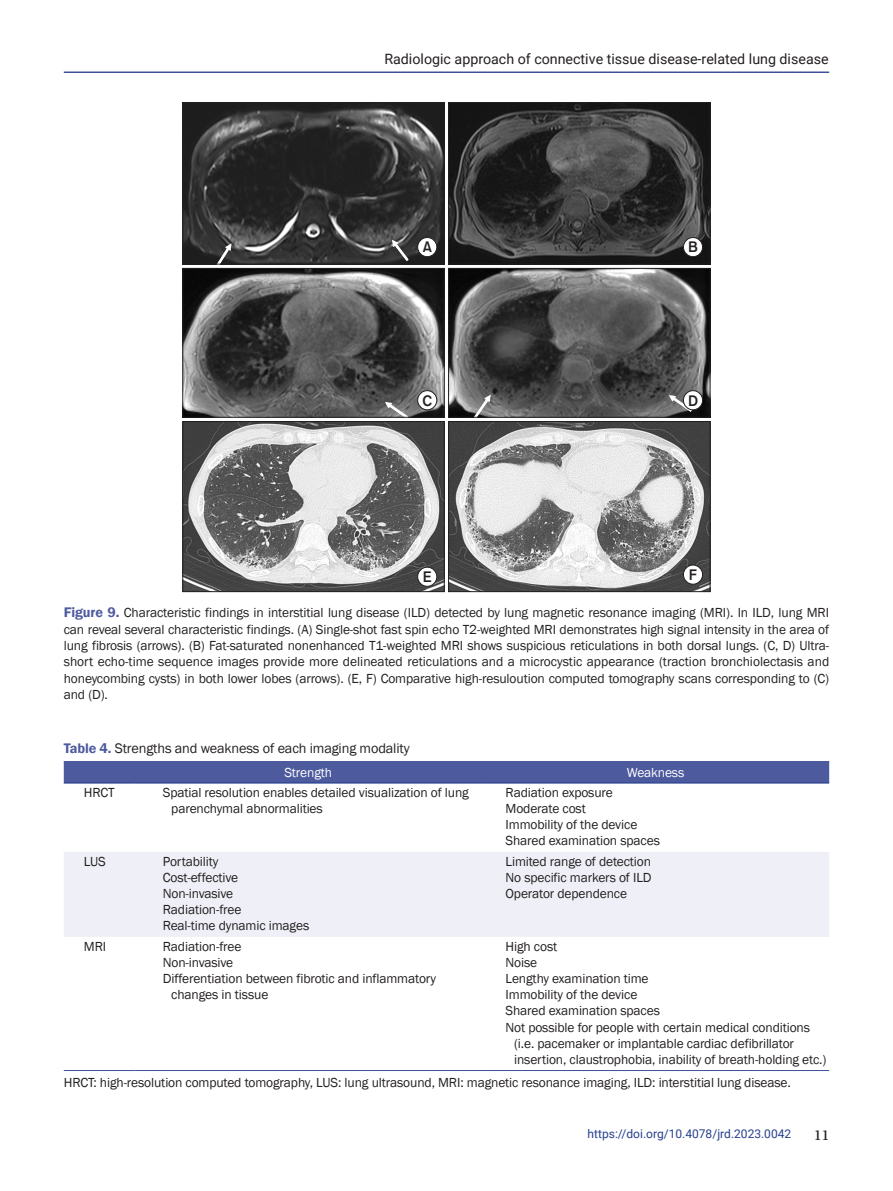
<style>
.page{position:relative;width:893px;height:1191px;background:#fff}
.page>*{position:absolute;margin:0;border:0;box-sizing:border-box;transform-origin:0 0}
.t1{font:15px "Gothic 725 BT Bold A";color:#231f20}
.t2{font:15px "Utopia Std Capt";color:#231f20}
.t3{font:14.25px "Roboto";color:#231f20}
.t4{font:14.25px "Franklin Gothic";letter-spacing:-.01em;color:#231f20}
.t5{font:13.5px/16.2px "Franklin Gothic";letter-spacing:-.01em;color:#231f20}
.t6{font:13.5px "Franklin Gothic";letter-spacing:-.01em;color:#fff}
.t7{font:12px "Roboto";color:#253f8e}
.s1{font-weight:600;font-size:14.25px;color:#4d5a9e}
.s2{font-weight:600;color:#4d5a9e}
</style>
<div class="page">
<hr style="left:64px;top:71px;width:765px;height:2px;background:#3f5199">
<svg style="left:182px;top:102px;width:529px;height:163px;background:#383838"></svg>
<svg style="left:182px;top:268px;width:529px;height:324px;background:#7c7b7b"></svg>
<div style="left:418px;top:237px;width:19px;height:20px;background:#fff;border-radius:50%"></div>
<div style="left:417px;top:237px;width:20px;height:20px;border:1px solid #231f20;border-radius:50%"></div>
<div style="left:683px;top:237px;width:20px;height:20px;background:#fff;border-radius:50%"></div>
<div style="left:683px;top:237px;width:20px;height:20px;border:1px solid #231f20;border-radius:50%"></div>
<div style="left:418px;top:391px;width:19px;height:19px;background:#fff;border-radius:50%"></div>
<div style="left:417px;top:390px;width:20px;height:20px;border:1px solid #231f20;border-radius:50%"></div>
<div style="left:418px;top:567px;width:19px;height:19px;background:#fff;border-radius:50%"></div>
<div style="left:417px;top:567px;width:20px;height:19px;border:1px solid #231f20;border-radius:50%"></div>
<div style="left:683px;top:565px;width:20px;height:19px;background:#fff;border-radius:50%"></div>
<div style="left:683px;top:565px;width:20px;height:19px;border:1px solid #231f20;border-radius:50%"></div>
<svg style="left:392px;top:240px;width:19px;height:24px"></svg>
<svg style="left:669px;top:395px;width:26px;height:19px"></svg>
<div style="left:683px;top:391px;width:20px;height:19px;background:#fff;border-radius:50%"></div>
<div style="left:683px;top:390px;width:20px;height:20px;border:1px solid #231f20;border-radius:50%"></div>
<svg style="left:471px;top:395px;width:20px;height:20px"></svg>
<div style="left:448px;top:268px;width:262px;height:149px;border:1px solid #231f20"></div>
<div style="left:64px;top:761px;width:765px;height:21px;background:#4d5a9e"></div>
<div style="left:64px;top:852px;width:765px;height:85px;background:#eff0f7"></div>
<hr style="left:64px;top:782px;width:71px;height:1px;background:#253f8e">
<hr style="left:135px;top:782px;width:347px;height:1px;background:#253f8e">
<hr style="left:482px;top:782px;width:347px;height:1px;background:#253f8e">
<hr style="left:64px;top:1070px;width:71px;height:1px;background:#3f5199">
<hr style="left:135px;top:1070px;width:347px;height:1px;background:#3f5199">
<hr style="left:482px;top:1070px;width:347px;height:1px;background:#3f5199">
<p class="t3" style="left:384px;top:49px;width:446px">Radiologic approach of connective tissue disease-related lung disease</p>
<p class="t1" style="left:423px;top:238px;width:11px">A</p>
<p class="t1" style="left:688px;top:238px;width:11px">B</p>
<p class="t1" style="left:422px;top:391px;width:11px">C</p>
<p class="t1" style="left:688px;top:391px;width:12px">D</p>
<p class="t1" style="left:423px;top:568px;width:11px">E</p>
<p class="t1" style="left:689px;top:566px;width:10px">F</p>
<p class="t5" style="left:64px;top:605px;width:767px;text-align:justify"><span class="s1">Figure 9.</span> Characteristic findings in interstitial lung disease (ILD) detected by lung magnetic resonance imaging (MRI). In ILD, lung MRI can reveal several characteristic findings. (A) Single-shot fast spin echo T2-weighted MRI demonstrates high signal intensity in the area of lung fibrosis (arrows). (B) Fat-saturated nonenhanced T1-weighted MRI shows suspicious reticulations in both dorsal lungs. (C, D) Ultra&shy;short echo-time sequence images provide more delineated reticulations and a microcystic appearance (traction bronchiolectasis and honeycombing cysts) in both lower lobes (arrows). (E, F) Comparative high-resuloution computed tomography scans corresponding to (C) and (D).</p>
<p class="t4" style="left:64px;top:739px;width:347px"><span class="s2">Table 4.</span> Strengths and weakness of each imaging modality</p>
<p class="t6" style="left:284px;top:763px;width:49px">Strength</p>
<p class="t6" style="left:627px;top:763px;width:59px">Weakness</p>
<p class="t5" style="left:84px;top:784px;width:32px">HRCT</p>
<p class="t5" style="left:171px;top:784px;width:299px;text-indent:-9px">Spatial resolution enables detailed visualization of lung parenchymal abnormalities</p>
<p class="t5" style="left:506px;top:784px;width:156px">Radiation exposure<br>Moderate cost<br>Immobility of the device<br>Shared examination spaces</p>
<p class="t5" style="left:84px;top:853px;width:24px">LUS</p>
<p class="t5" style="left:163px;top:853px;width:148px">Portability<br>Cost-effective<br>Non-invasive<br>Radiation-free<br>Real-time dynamic images</p>
<p class="t5" style="left:506px;top:853px;width:147px;text-align:justify">Limited range of detection No specific markers of ILD Operator dependence</p>
<p class="t5" style="left:84px;top:938px;width:24px">MRI</p>
<p class="t5" style="left:163px;top:938px;width:80px">Radiation-free</p>
<p class="t5" style="left:163px;top:954px;width:72px">Non-invasive</p>
<p class="t5" style="left:163px;top:970px;width:275px">Differentiation between fibrotic and inflammatory</p>
<p class="t5" style="left:171px;top:987px;width:99px">changes in tissue</p>
<p class="t5" style="left:506px;top:938px;width:53px">High cost</p>
<p class="t5" style="left:506px;top:954px;width:33px">Noise</p>
<p class="t5" style="left:506px;top:970px;width:145px">Lengthy examination time</p>
<p class="t5" style="left:506px;top:987px;width:133px">Immobility of the device</p>
<p class="t5" style="left:506px;top:1003px;width:156px">Shared examination spaces</p>
<p class="t5" style="left:506px;top:1019px;width:306px">Not possible for people with certain medical conditions</p>
<p class="t5" style="left:514px;top:1035px;width:281px">(i.e. pacemaker or implantable cardiac defibrillator</p>
<p class="t5" style="left:514px;top:1051px;width:314px">insertion, claustrophobia, inability of breath-holding etc.)</p>
<p class="t5" style="left:64px;top:1074px;width:728px">HRCT: high-resolution computed tomography, LUS: lung ultrasound, MRI: magnetic resonance imaging, ILD: interstitial lung disease.</p>
<p class="t7" style="left:588px;top:1125px;width:205px">https://doi.org/10.4078/jrd.2023.0042</p>
<p class="t2" style="left:814px;top:1126px;width:17px">11</p>
</div>
